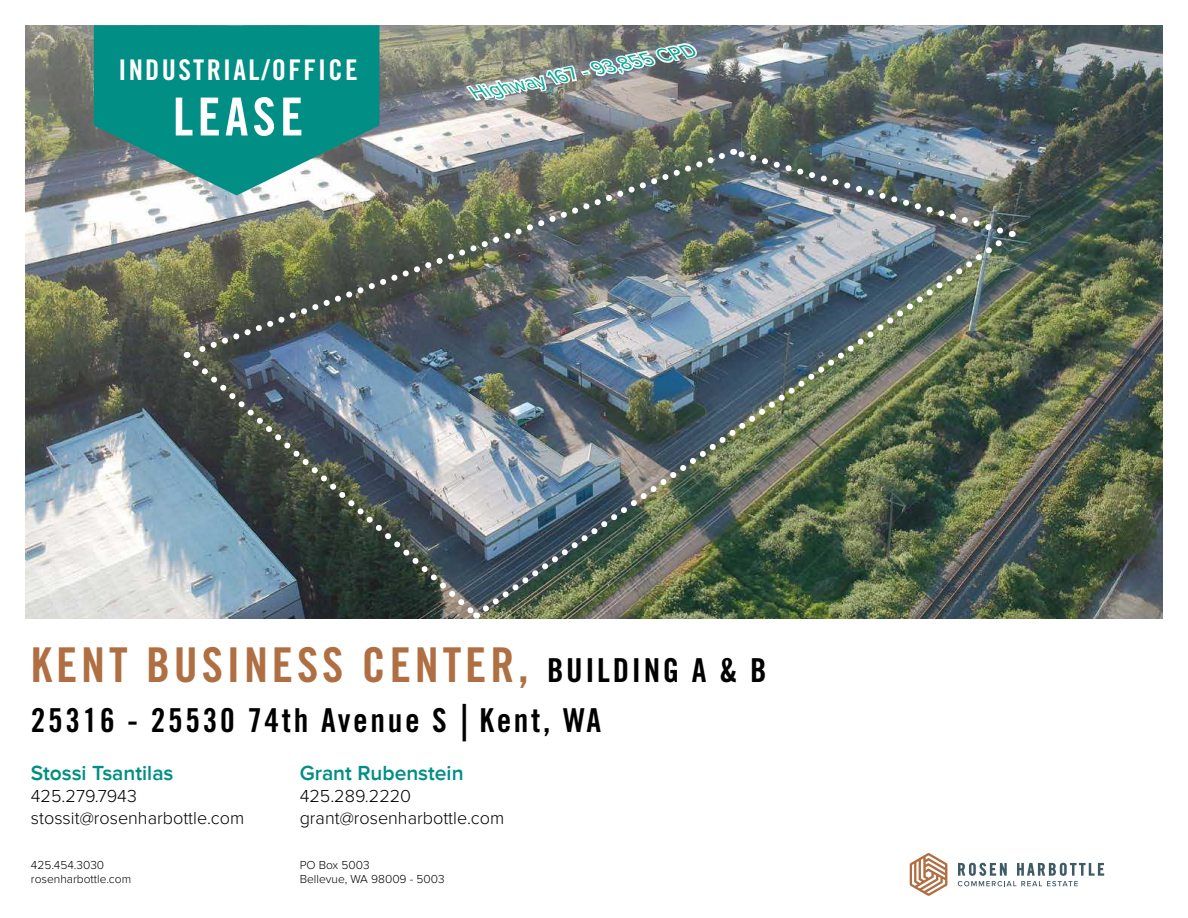
<style>
.page{position:relative;width:1188px;height:918px;background:#fff}
.page>*{position:absolute;margin:0;border:0;box-sizing:border-box;transform-origin:0 0}
.t1{font:52.5px "Trade Gothic LT Std Bd Cn 20";letter-spacing:.08em;color:#fff}
.t2{font:48px "Trade Gothic LT Std Bd Cn 20";letter-spacing:.08em;color:#b06f42}
.t3{font:33px "Trade Gothic LT Std Bd Cn 20";letter-spacing:.08em;color:#000}
.t4{font:28.5px "Trade Gothic LT Std Bd Cn 20";letter-spacing:.08em;color:#fff}
.t5{font:600 21px "Proxima Nova";color:#018e84}
.t6{font:italic 19.5px "Proxima Nova";color:#00a992}
.t7{font:300 18px/22.2px "Proxima Nova";color:#000}
.t8{font:300 12px/14.4px "Proxima Nova";color:#000}
.s1{font-size:33px;color:#000}
.s2{font-family:"Myriad Pro";font-weight:600;font-size:37.5px}
</style>
<div class="page">
<img style="left:25px;top:25px;width:1138px;height:594px">
<svg style="left:958px;top:863px;width:146px;height:23px"></svg>
<svg style="left:910px;top:853px;width:37px;height:43px"></svg>
<img style="left:187px;top:361px;width:293px;height:258px">
<img style="left:477px;top:229px;width:538px;height:388px">
<img style="left:185px;top:148px;width:545px;height:213px">
<img style="left:731px;top:146px;width:282px;height:92px">
<svg style="left:463px;top:41px;width:236px;height:62px"></svg>
<svg style="left:94px;top:25px;width:285px;height:170px;background:#24948c"></svg>
<h3 class="t4" style="left:119px;top:53px;width:241px">INDUSTRIAL/OFFICE</h3>
<h1 class="t1" style="left:173px;top:85px;width:132px">LEASE</h1>
<p class="t6" style="left:472px;top:82px;width:230px;rotate:-11deg">Highway 167 - 93,855 CPD</p>
<h2 class="t2" style="left:31px;top:635px;width:737px">KENT BUSINESS CENTER, <span class="s1">BUILDING A &amp; B</span></h2>
<h3 class="t3" style="left:31px;top:701px;width:572px">25316 - 25530 74th Avenue S <span class="s2">|</span> Kent, WA</h3>
<p class="t5" style="left:31px;top:761px;width:144px">Stossi Tsantilas</p>
<p class="t7" style="left:31px;top:785px;width:215px">425.279.7943 stossit@rosenharbottle.com</p>
<p class="t5" style="left:300px;top:761px;width:165px">Grant Rubenstein</p>
<p class="t7" style="left:300px;top:785px;width:206px">425.289.2220 grant@rosenharbottle.com</p>
<p class="t8" style="left:31px;top:858px;width:102px">425.454.3030 rosenharbottle.com</p>
<p class="t8" style="left:300px;top:858px;width:146px">PO Box 5003<br>Bellevue, WA 98009 - 5003</p>
</div>
